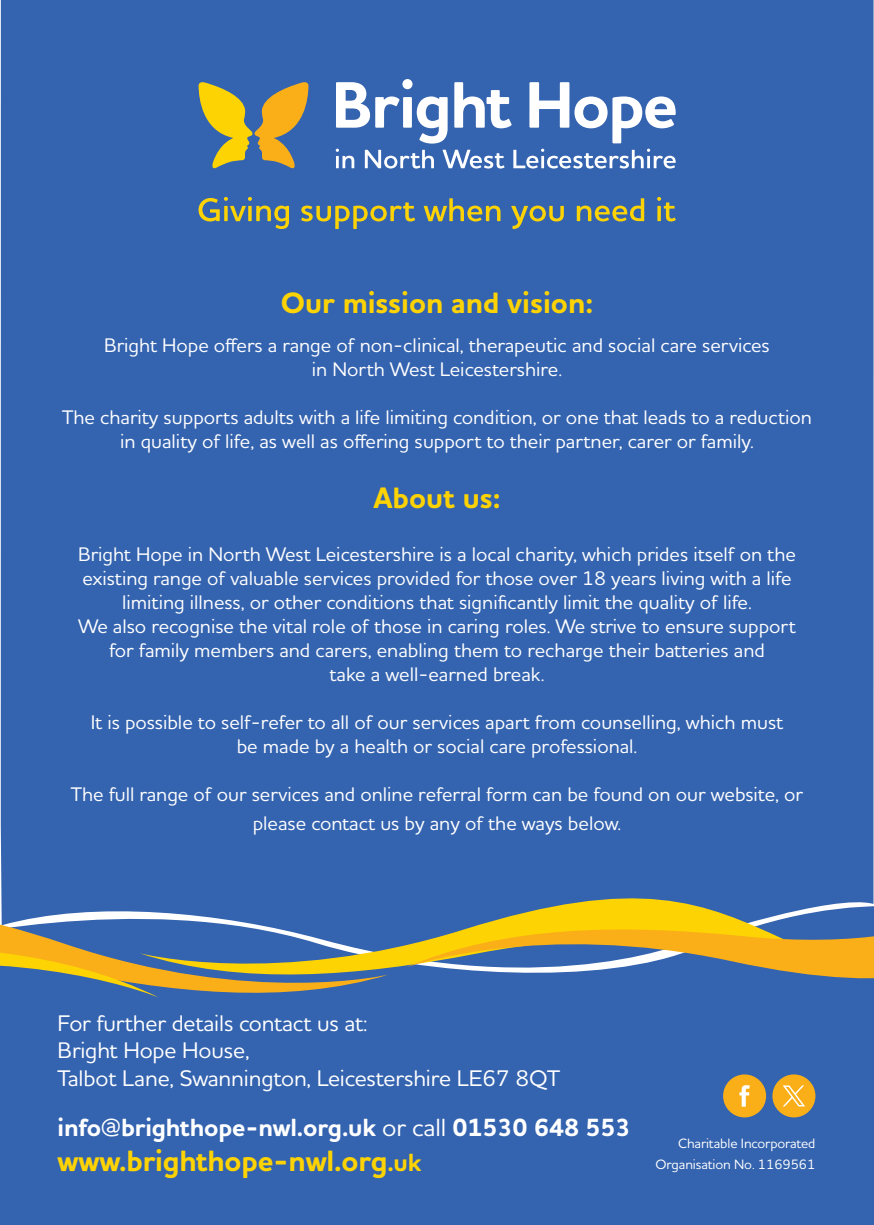
<style>
.page{position:relative;width:874px;height:1225px;background:#fff}
.page>*{position:absolute;margin:0;border:0;box-sizing:border-box;transform-origin:0 0}
.t1{font:700 30px "Houschka Pro";color:#fed304}
.t2{font:700 29.8px "Houschka Pro";letter-spacing:-.005em;color:#fed304}
.t3{font:700 25.2px "Houschka Pro";letter-spacing:-.005em;color:#fff}
.t4{font:500 23px/27.6px "Houschka Pro";letter-spacing:-.005em;color:#fff}
.t5{font:500 20px/24px "Houschka Pro";color:#fff;text-align:center}
.t6{font:500 13.8px/20.6px "Houschka Pro";letter-spacing:-.005em;color:#fff;text-align:right}
.s1{font-weight:500}
.s2{font-size:25.2px}
</style>
<div class="page">
<div style="left:1px;top:0;width:872px;height:874px;background:#3463af"></div>
<svg style="left:198px;top:81px;width:110px;height:89px;background:#9a935c"></svg>
<svg style="left:198px;top:197px;width:91px;height:32px;background:#698081"></svg>
<svg style="left:301px;top:202px;width:114px;height:27px;background:#6b817f"></svg>
<svg style="left:423px;top:198px;width:77px;height:23px;background:#758777"></svg>
<svg style="left:511px;top:206px;width:52px;height:23px"></svg>
<svg style="left:576px;top:198px;width:68px;height:23px;background:#798974"></svg>
<svg style="left:656px;top:197px;width:19px;height:24px"></svg>
<svg style="left:335px;top:79px;width:340px;height:89px"></svg>
<div style="left:0;top:999px;width:873px;height:226px;background:#3463af"></div>
<div style="left:0;top:999px;width:388px;height:7px;background:#3463af"></div>
<svg style="left:159px;top:874px;width:247px;height:125px;background:#5b7897"></svg>
<svg style="left:0;top:858px;width:159px;height:144px;background:#667c94"></svg>
<div style="left:697px;top:948px;width:136px;height:75px;background:#3463af"></div>
<svg style="left:406px;top:863px;width:467px;height:137px;background:#728285"></svg>
<div style="left:772px;top:1074px;width:43px;height:43px;background:#faaf18;border-radius:50%"></div>
<div style="left:722px;top:1074px;width:43px;height:43px;background:#faaf18;border-radius:50%"></div>
<svg style="left:739px;top:1085px;width:10px;height:21px"></svg>
<svg style="left:783px;top:1085px;width:21px;height:21px"></svg>
<p class="t1" style="left:280px;top:284px;width:314px">Our mission and vision:</p>
<p class="t5" style="left:104px;top:333px;width:666px">Bright Hope offers a range of non-clinical, therapeutic and social care services in North West Leicestershire.</p>
<p class="t5" style="left:62px;top:405px;width:750px">The charity supports adults with a life limiting condition, or one that leads to a reduction in quality of life, as well as offering support to their partner, carer or family.</p>
<p class="t1" style="left:373px;top:479px;width:129px">About us:</p>
<p class="t5" style="left:78px;top:542px;width:719px">Bright Hope in North West Leicestershire is a local charity, which prides itself on the existing range of valuable services provided for those over 18 years living with a life limiting illness, or other conditions that significantly limit the quality of life.</p>
<p class="t5" style="left:78px;top:614px;width:718px">We also recognise the vital role of those in caring roles. We strive to ensure support for family members and carers, enabling them to recharge their batteries and<br>take a well-earned break.</p>
<p class="t5" style="left:91px;top:710px;width:693px">It is possible to self-refer to all of our services apart from counselling, which must be made by a health or social care professional.</p>
<p class="t5" style="left:71px;top:779px;width:733px;line-height:28.8px">The full range of our services and online referral form can be found on our website, or please contact us by any of the ways below.</p>
<p class="t4" style="left:58px;top:1008px;width:503px">For further details contact us at:<br>Bright Hope House,<br>Talbot Lane, Swannington, Leicestershire LE67 8QT</p>
<p class="t3" style="left:58px;top:1110px;width:574px">info@brighthope-nwl.org.uk <span class="s1">or call</span> 01530 648 553</p>
<p class="t2" style="left:58px;top:1141px;width:365px">www.brighthope-nwl.org<span class="s2">.uk</span></p>
<p class="t6" style="left:655px;top:1133px;width:161px">Charitable Incorporated<br>Organisation No. 1169561</p>
</div>
